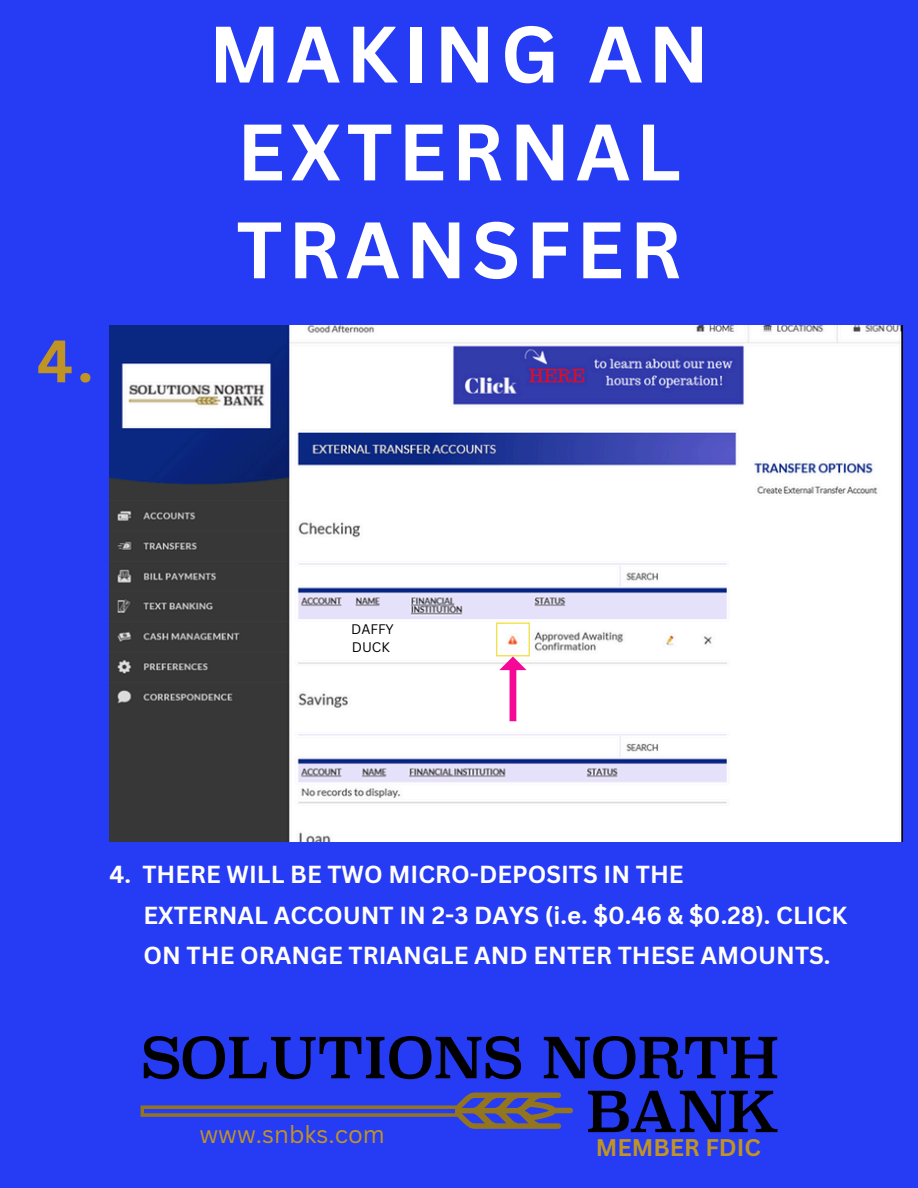
<style>
.page{position:relative;width:918px;height:1188px;background:#263bf4}
.page>*{position:absolute;margin:0;border:0;box-sizing:border-box;transform-origin:0 0}
.t1{font:700 78.15px/97.8px "Canva Sans";letter-spacing:.07em;color:#fff;text-align:center}
.t2{font:700 58.5px "Canva Sans";color:#bf9425}
.t3{font:700 24px/40.5px "Canva Sans";color:#fff}
.t4{font:24px "Canva Sans";color:#bf9425}
.t5{font:700 23.4px "Canva Sans";color:#bf9425}
.t6{font:13.5px "Canva Sans";color:#000}
</style>
<div class="page">
<img style="left:110px;top:326px;width:793px;height:516px">
<svg style="left:144px;top:1036px;width:377px;height:43px"></svg>
<svg style="left:544px;top:1036px;width:233px;height:43px"></svg>
<svg style="left:588px;top:1091px;width:189px;height:41px"></svg>
<svg style="left:141px;top:1093px;width:432px;height:36px"></svg>
<svg style="left:496px;top:622px;width:34px;height:99px;background:#fcd3e1"></svg>
<div style="left:291px;top:630px;width:188px;height:27px;background:#fff"></div>
<p class="t2" style="left:37px;top:320px;width:58px">4.</p>
<p class="t1" style="left:209px;top:3px;width:502px">MAKING AN<br>EXTERNAL<br>TRANSFER</p>
<p class="t6" style="left:351px;top:619px;width:44px">DAFFY</p>
<h4 class="t6" style="left:352px;top:637px;width:40px">DUCK</h4>
<h2 class="t3" style="left:143px;top:853px;width:705px;text-indent:-34px">4. THERE WILL BE TWO MICRO-DEPOSITS IN THE<br>EXTERNAL ACCOUNT IN 2-3 DAYS (i.e. $0.46 &amp; $0.28). CLICK<br>ON THE ORANGE TRIANGLE AND ENTER THESE AMOUNTS.</h2>
<p class="t4" style="left:199px;top:1118px;width:187px">www.snbks.com</p>
<p class="t5" style="left:596px;top:1131px;width:167px">MEMBER FDIC</p>
</div>
